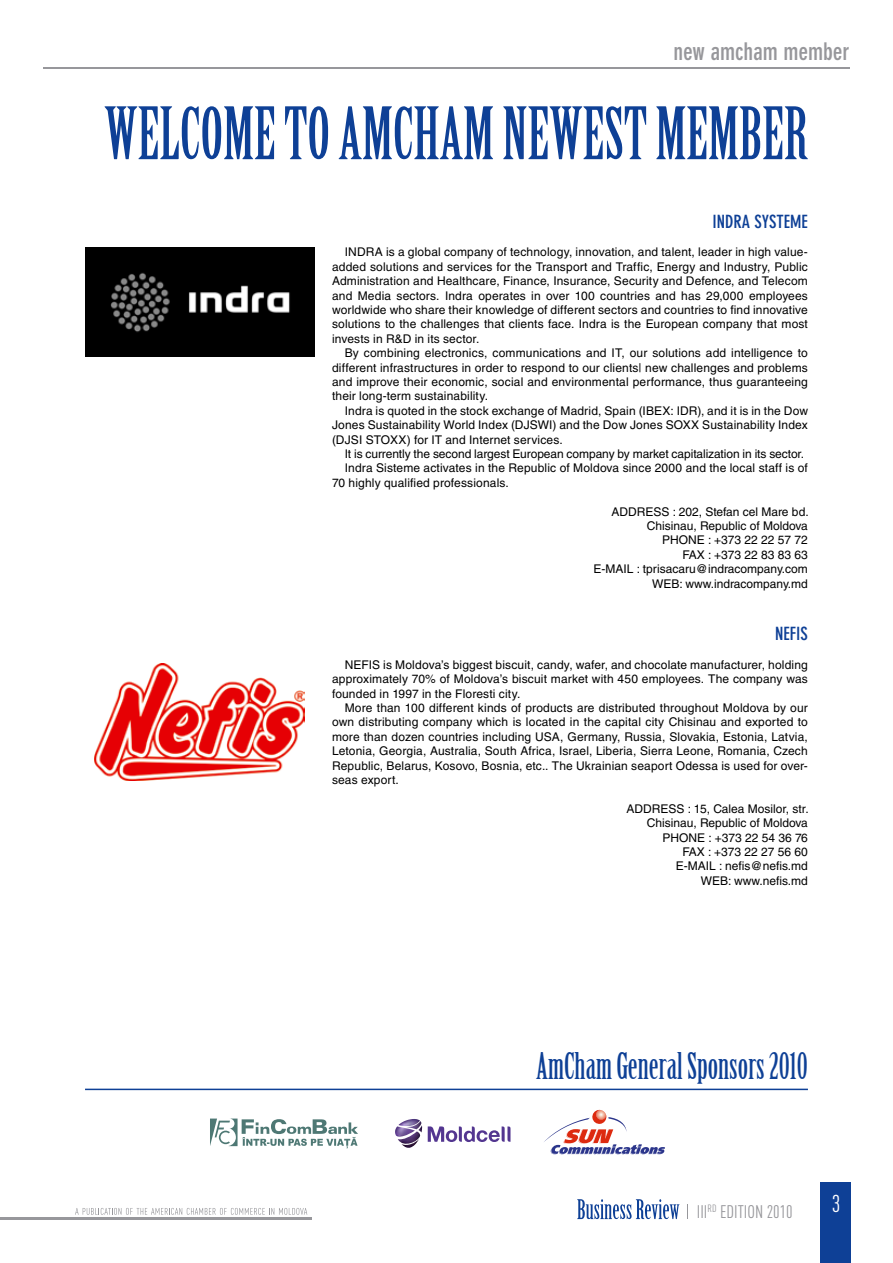
<style>
.page{position:relative;width:893px;height:1263px;background:#fff}
.page>*{position:absolute;margin:0;border:0;box-sizing:border-box;transform-origin:0 0}
.t1{font:70.5px "Birch";color:#0e4096}
.t2{font:36px "Birch";color:#0e4096}
.t3{font:700 condensed 24px "DIN Neuzeit Grotesk LT";letter-spacing:-.005em;color:#97979b}
.t4{font:24px "DIN Cond";color:#fff}
.t5{font:700 condensed 18px "DIN Neuzeit Grotesk LT";color:#0e4096}
.t6{font:18px "DIN Cond";color:#97979b}
.t7{font:12px/14.4px "Helvetica LT Std";color:#000;text-align:justify}
</style>
<div class="page">
<hr style="left:0;top:1217px;width:312px;height:2px;background:#97979b">
<svg style="left:75px;top:1208px;width:232px;height:7px"></svg>
<div style="left:820px;top:1182px;width:30px;height:81px;background:#0e4096"></div>
<svg style="left:577px;top:1199px;width:102px;height:20px"></svg>
<svg style="left:687px;top:1204px;width:1px;height:15px"></svg>
<hr style="left:43px;top:68px;width:807px;height:1px;background:#97979b">
<hr style="left:85px;top:1089px;width:723px;height:1px;background:#0e4096">
<svg style="left:544px;top:1110px;width:121px;height:44px"></svg>
<svg style="left:210px;top:1118px;width:148px;height:30px"></svg>
<img style="left:395px;top:1119px;width:27px;height:29px">
<svg style="left:428px;top:1126px;width:82px;height:16px"></svg>
<img style="left:85px;top:248px;width:229px;height:109px">
<img style="left:95px;top:664px;width:210px;height:116px">
<h3 class="t3" style="left:673px;top:38px;width:178px">new amcham member</h3>
<h1 class="t1" style="left:104px;top:97px;width:705px">WELCOME TO AMCHAM NEWEST MEMBER</h1>
<h3 class="t5" style="left:713px;top:211px;width:97px">INDRA SYSTEME</h3>
<p class="t7" style="left:332px;top:245px;width:477px;text-indent:13px">INDRA is a global company of technology, innovation, and talent, leader in high value&shy;added solutions and services for the Transport and Traffic, Energy and Industry, Public Administration and Healthcare, Finance, Insurance, Security and Defence, and Telecom and Media sectors. Indra operates in over 100 countries and has 29,000 employees worldwide who share their knowledge of different sectors and countries to find innovative solutions to the challenges that clients face. Indra is the European company that most invests in R&amp;D in its sector.</p>
<p class="t7" style="left:332px;top:346px;width:477px;text-indent:13px">By combining electronics, communications and IT, our solutions add intelligence to different infrastructures in order to respond to our clients| new challenges and problems and improve their economic, social and environmental performance, thus guaranteeing their long-term sustainability.</p>
<p class="t7" style="left:332px;top:403px;width:478px;text-indent:13px">Indra is quoted in the stock exchange of Madrid, Spain (IBEX: IDR), and it is in the Dow Jones Sustainability World Index (DJSWI) and the Dow Jones SOXX Sustainability Index (DJSI STOXX) for IT and Internet services.</p>
<p class="t7" style="left:345px;top:446px;width:461px">It is currently the second largest European company by market capitalization in its sector.</p>
<p class="t7" style="left:345px;top:461px;width:465px">Indra Sisteme activates in the Republic of Moldova since 2000 and the local staff is of</p>
<p class="t7" style="left:332px;top:475px;width:178px">70 highly qualified professionals.</p>
<p class="t7" style="left:593px;top:504px;width:217px;text-align:right">ADDRESS : 202, Stefan cel Mare bd.<br>Chisinau, Republic of Moldova<br>PHONE : +373 22 22 57 72<br>FAX : +373 22 83 83 63<br>E-MAIL : tprisacaru@indracompany.com<br>WEB: www.indracompany.md</p>
<h3 class="t5" style="left:775px;top:623px;width:33px">NEFIS</h3>
<p class="t7" style="left:332px;top:657px;width:477px;text-indent:13px">NEFIS is Moldova’s biggest biscuit, candy, wafer, and chocolate manufacturer, holding approximately 70% of Moldova’s biscuit market with 450 employees. The company was founded in 1997 in the Floresti city.</p>
<p class="t7" style="left:332px;top:701px;width:477px;text-indent:13px">More than 100 different kinds of products are distributed throughout Moldova by our own distributing company which is located in the capital city Chisinau and exported to more than dozen countries including USA, Germany, Russia, Slovakia, Estonia, Latvia, Letonia, Georgia, Australia, South Africa, Israel, Liberia, Sierra Leone, Romania, Czech Republic, Belarus, Kosovo, Bosnia, etc.. The Ukrainian seaport Odessa is used for over&shy;seas export.</p>
<p class="t7" style="left:626px;top:801px;width:184px;text-align:right">ADDRESS : 15, Calea Mosilor, str.<br>Chisinau, Republic of Moldova<br>PHONE : +373 22 54 36 76<br>FAX : +373 22 27 56 60<br>E-MAIL : nefis@nefis.md<br>WEB: www.nefis.md</p>
<h2 class="t2" style="left:536px;top:1047px;width:273px">AmCham General Sponsors 2010</h2>
<h3 class="t6" style="left:697px;top:1201px;width:97px">III<sup>RD</sup> EDITION 2010</h3>
<h3 class="t4" style="left:832px;top:1190px;width:10px">3</h3>
</div>
